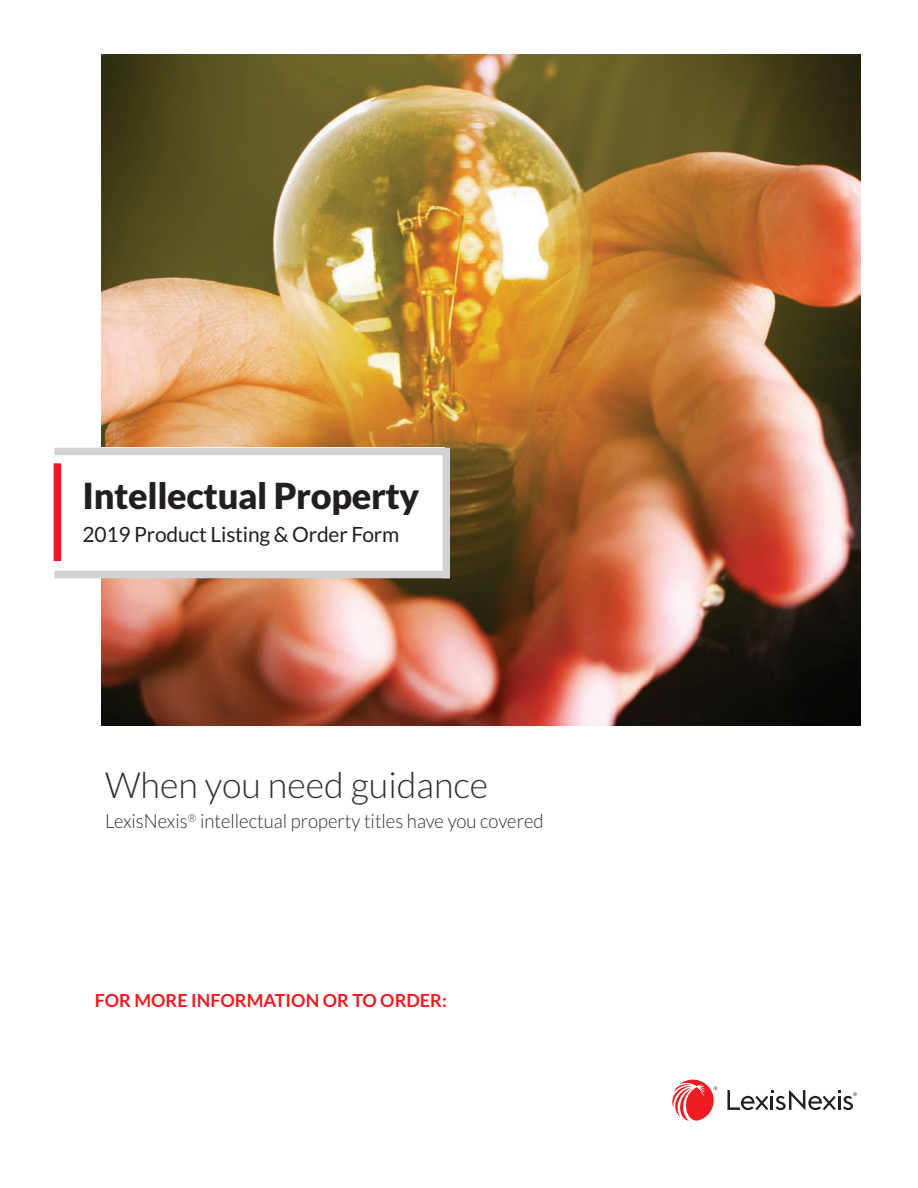
<style>
.page{position:relative;width:918px;height:1188px;background:#fff}
.page>*{position:absolute;margin:0;border:0;box-sizing:border-box;transform-origin:0 0}
.t1{font:900 36px "Lato";letter-spacing:-.01em;color:#231f20}
.t2{font:300 36px "Lato";color:#312f30}
.t3{font:21px "Lato";letter-spacing:-.01em;color:#231f20}
.t4{font:300 19.5px "Lato";color:#312f30;scale:.95 1}
.isbn{font:700 18px "Lato";color:#ee1d23}
</style>
<div class="page">
<img style="left:102px;top:54px;width:759px;height:672px">
<div style="left:54px;top:448px;width:391px;height:130px;background:#fff"></div>
<div style="left:54px;top:463px;width:7px;height:98px;background:#ee1d23"></div>
<div style="left:54px;top:448px;width:396px;height:7px;background:#d1d2d4"></div>
<div style="left:54px;top:571px;width:396px;height:7px;background:#d1d2d4"></div>
<div style="left:442px;top:448px;width:8px;height:130px;background:#d1d2d4"></div>
<svg style="left:727px;top:1090px;width:130px;height:20px"></svg>
<svg style="left:672px;top:1079px;width:45px;height:42px"></svg>
<p class="t1" style="left:83px;top:475px;width:338px">Intellectual Property</p>
<p class="t3" style="left:83px;top:523px;width:318px">2019 Product Listing &amp; Order Form</p>
<p class="t2" style="left:105px;top:766px;width:385px">When you need guidance</p>
<p class="t4" style="left:105px;top:811px;width:463px">LexisNexis<sup>®</sup> intellectual property titles have you covered</p>
<p class="isbn" style="left:95px;top:991px;width:354px">FOR MORE INFORMATION OR TO ORDER:</p>
</div>
